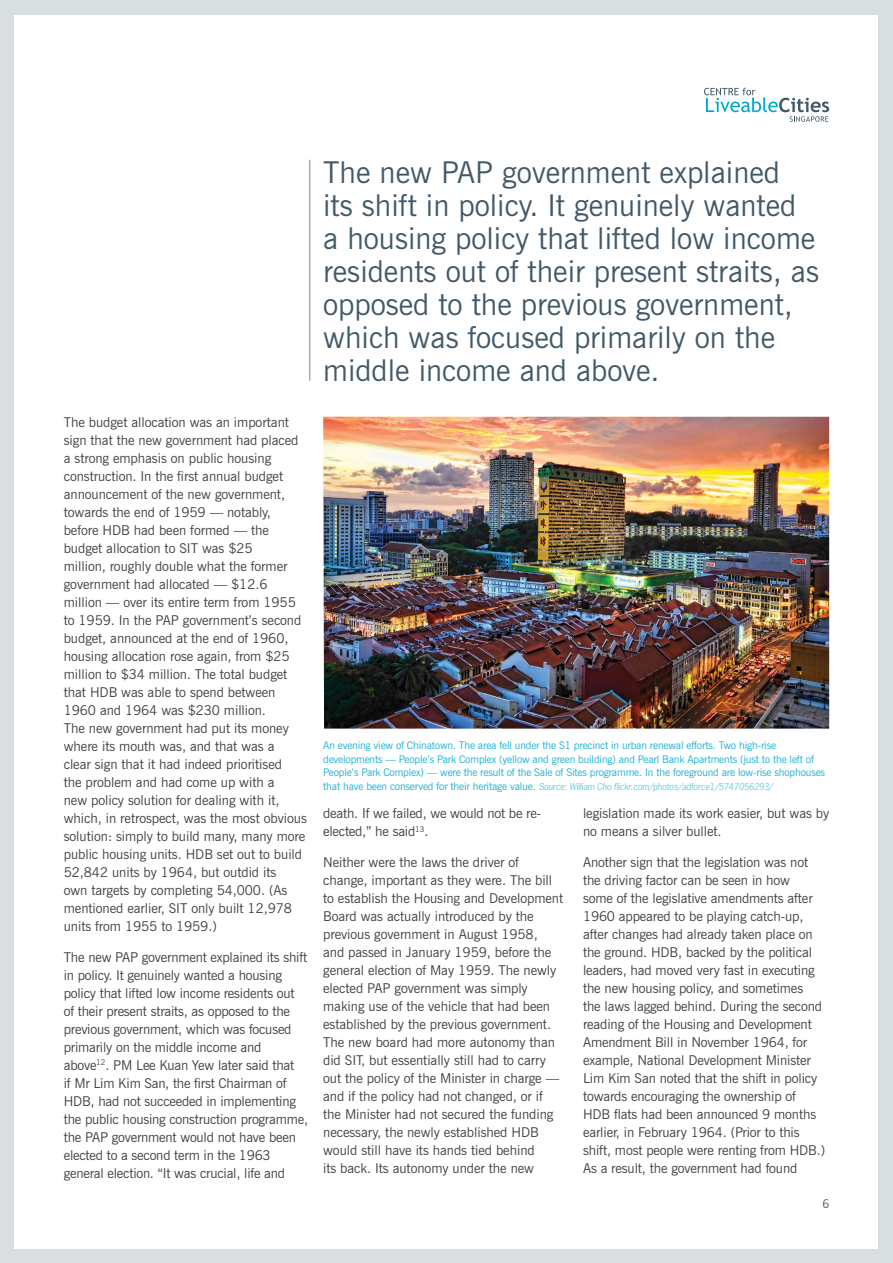
<style>
.page{position:relative;width:893px;height:1263px;background:#d9dee1}
.page>*{position:absolute;margin:0;border:0;box-sizing:border-box;transform-origin:0 0}
.t1{font:30px/33px "News Gothic BT";color:#425968}
.t2{font:13.5px/18px "News Gothic BT";letter-spacing:-.005em;color:#414042}
.t3{font:12px "News Gothic BT";color:#425968;scale:.95 1}
.t4{font:10.5px/13.5px "News Gothic BT";letter-spacing:-.015em;color:#1ab1d0}
.t5{font:italic 9px "News Gothic";letter-spacing:-.015em;color:#66cbe0}
.s1{font-family:"News Gothic BT";font-style:normal;font-size:10.5px;color:#1ab1d0}
</style>
<div class="page">
<div style="left:15px;top:15px;width:863px;height:1233px;background:#fff"></div>
<svg style="left:704px;top:88px;width:125px;height:34px"></svg>
<hr style="left:309px;top:160px;width:1px;height:221px;background:#a0acb4">
<img style="left:323px;top:417px;width:506px;height:312px">
<p class="t2" style="left:64px;top:413px;width:245px">The budget allocation was an important sign that the new government had placed a strong emphasis on public housing construction. In the first annual budget announcement of the new government, towards the end of 1959 — notably, before HDB had been formed — the budget allocation to SIT was $25<br>million, roughly double what the former government had allocated — $12.6 million — over its entire term from 1955 to 1959. In the PAP government’s second budget, announced at the end of 1960, housing allocation rose again, from $25 million to $34 million. The total budget that HDB was able to spend between 1960 and 1964 was $230 million.<br>The new government had put its money where its mouth was, and that was a<br>clear sign that it had indeed prioritised<br>the problem and had come up with a<br>new policy solution for dealing with it, which, in retrospect, was the most obvious solution: simply to build many, many more public housing units. HDB set out to build 52,842 units by 1964, but outdid its<br>own targets by completing 54,000. (As mentioned earlier, SIT only built 12,978 units from 1955 to 1959.)</p>
<p class="t2" style="left:64px;top:948px;width:246px">The new PAP government explained its shift in policy. It genuinely wanted a housing policy that lifted low income residents out of their present straits, as opposed to the previous government, which was focused primarily on the middle income and above<sup>12</sup>. PM Lee Kuan Yew later said that<br>if Mr Lim Kim San, the first Chairman of HDB, had not succeeded in implementing the public housing construction programme, the PAP government would not have been elected to a second term in the 1963 general election. “It was crucial, life and</p>
<p class="t1" style="left:323px;top:155px;width:497px">The new PAP government explained<br>its shift in policy. It genuinely wanted<br>a housing policy that lifted low income residents out of their present straits, as opposed to the previous government, which was focused primarily on the middle income and above.</p>
<p class="t4" style="left:323px;top:739px;width:503px">An evening view of Chinatown. The area fell under the S1 precinct in urban renewal efforts. Two high-rise developments — People’s Park Complex (yellow and green building) and Pearl Bank Apartments (just to the left of<br>People’s Park Complex) — were the result of the Sale of Sites programme. In the foreground are low-rise shophouses</p>
<p class="t5" style="left:323px;top:781px;width:451px"><span class="s1">that have been conserved for their heritage value.</span> Source: William Cho flickr.com/photos/adforce1/5747056293/</p>
<p class="t2" style="left:323px;top:804px;width:219px">death. If we failed, we would not be re&shy;elected,” he said<sup>13</sup>.</p>
<p class="t2" style="left:323px;top:853px;width:242px">Neither were the laws the driver of change, important as they were. The bill to establish the Housing and Development Board was actually introduced by the previous government in August 1958,<br>and passed in January 1959, before the general election of May 1959. The newly elected PAP government was simply making use of the vehicle that had been established by the previous government.<br>The new board had more autonomy than did SIT, but essentially still had to carry out the policy of the Minister in charge — and if the policy had not changed, or if the Minister had not secured the funding necessary, the newly established HDB would still have its hands tied behind<br>its back. Its autonomy under the new</p>
<p class="t2" style="left:583px;top:804px;width:248px">legislation made its work easier, but was by no means a silver bullet.</p>
<p class="t2" style="left:583px;top:853px;width:244px">Another sign that the legislation was not the driving factor can be seen in how<br>some of the legislative amendments after 1960 appeared to be playing catch-up, after changes had already taken place on the ground. HDB, backed by the political leaders, had moved very fast in executing the new housing policy, and sometimes<br>the laws lagged behind. During the second reading of the Housing and Development Amendment Bill in November 1964, for example, National Development Minister Lim Kim San noted that the shift in policy towards encouraging the ownership of HDB flats had been announced 9 months earlier, in February 1964. (Prior to this shift, most people were renting from HDB.)<br>As a result, the government had found</p>
<p class="t3" style="left:822px;top:1196px;width:9px">6</p>
</div>
